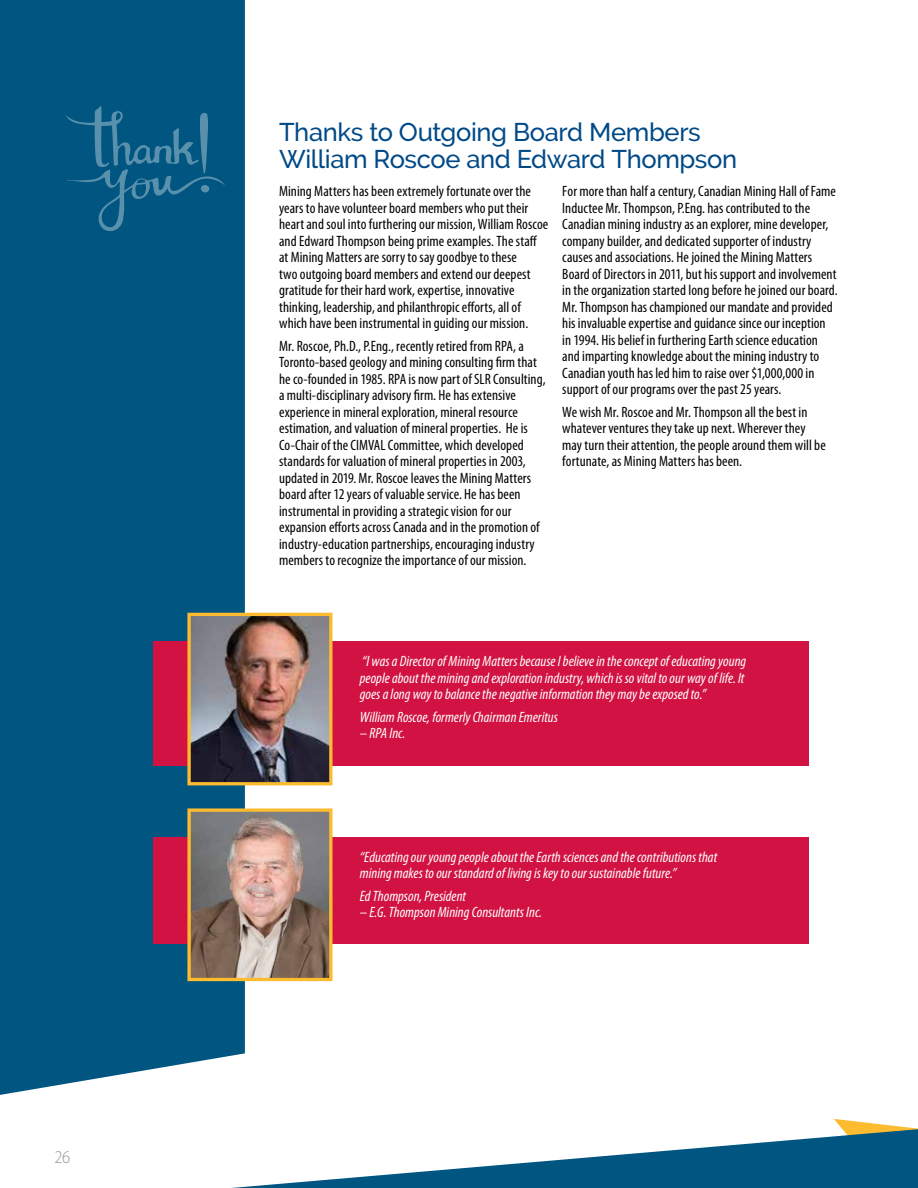
<style>
.page{position:relative;width:918px;height:1188px;background:#fff}
.page>*{position:absolute;margin:0;border:0;box-sizing:border-box;transform-origin:0 0}
.t1{font:500 25.5px/27px "Raleway";letter-spacing:-.015em;color:#004987}
.t2{font:300 semi-condensed 18px "Myriad Pro";color:#939598}
.t3{font:condensed 15px/16.5px "Myriad Pro";letter-spacing:.005em;color:#000}
.t4{font:italic condensed 15px/16.5px "Myriad Pro";color:#fff;text-align:justify}
</style>
<div class="page">
<div style="left:0;top:0;width:245px;height:1095px;background:#005581"></div>
<div style="left:154px;top:641px;width:655px;height:125px;background:#d11242"></div>
<div style="left:154px;top:837px;width:655px;height:107px;background:#d11242"></div>
<svg style="left:65px;top:105px;width:160px;height:127px;background:#0e5e87"></svg>
<img style="left:186px;top:611px;width:147px;height:176px">
<svg style="left:186px;top:807px;width:147px;height:176px;background:#9d8676"></svg>
<svg style="left:834px;top:1119px;width:70px;height:8px"></svg>
<svg style="left:232px;top:1127px;width:686px;height:61px"></svg>
<p class="t2" style="left:55px;top:1147px;width:17px">26</p>
<h1 class="t1" style="left:279px;top:118px;width:459px">Thanks to Outgoing Board Members<br>William Roscoe and Edward Thompson</h1>
<p class="t3" style="left:562px;top:183px;width:277px">For more than half a century, Canadian Mining Hall of Fame Inductee Mr. Thompson, P.Eng. has contributed to the Canadian mining industry as an explorer, mine developer, company builder, and dedicated supporter of industry causes and associations. He joined the Mining Matters Board of Directors in 2011, but his support and involvement in the organization started long before he joined our board.<br>Mr. Thompson has championed our mandate and provided his invaluable expertise and guidance since our inception in 1994. His belief in furthering Earth science education and imparting knowledge about the mining industry to Canadian youth has led him to raise over $1,000,000 in support of our programs over the past 25 years.</p>
<p class="t3" style="left:562px;top:403px;width:265px">We wish Mr. Roscoe and Mr. Thompson all the best in whatever ventures they take up next. Wherever they may turn their attention, the people around them will be fortunate, as Mining Matters has been.</p>
<p class="t3" style="left:279px;top:183px;width:271px">Mining Matters has been extremely fortunate over the years to have volunteer board members who put their heart and soul into furthering our mission, William Roscoe and Edward Thompson being prime examples. The staff at Mining Matters are sorry to say goodbye to these<br>two outgoing board members and extend our deepest gratitude for their hard work, expertise, innovative thinking, leadership, and philanthropic efforts, all of which have been instrumental in guiding our mission.</p>
<p class="t3" style="left:279px;top:337px;width:268px">Mr. Roscoe, Ph.D., P.Eng., recently retired from RPA, a Toronto-based geology and mining consulting firm that he co-founded in 1985. RPA is now part of SLR Consulting, a multi-disciplinary advisory firm. He has extensive experience in mineral exploration, mineral resource estimation, and valuation of mineral properties. He is Co-Chair of the CIMVAL Committee, which developed standards for valuation of mineral properties in 2003, updated in 2019. Mr. Roscoe leaves the Mining Matters board after 12 years of valuable service. He has been instrumental in providing a strategic vision for our expansion efforts across Canada and in the promotion of industry-education partnerships, encouraging industry members to recognize the importance of our mission.</p>
<p class="t4" style="left:360px;top:653px;width:388px">“I was a Director of Mining Matters because I believe in the concept of educating young people about the mining and exploration industry, which is so vital to our way of life. It goes a long way to balance the negative information they may be exposed to.”</p>
<p class="t4" style="left:360px;top:708px;width:200px">William Roscoe, formerly Chairman Emeritus</p>
<p class="t4" style="left:360px;top:725px;width:47px">– RPA Inc.</p>
<p class="t4" style="left:360px;top:849px;width:359px">“Educating our young people about the Earth sciences and the contributions that mining makes to our standard of living is key to our sustainable future.”</p>
<p class="t4" style="left:360px;top:888px;width:108px">Ed Thompson, President</p>
<p class="t4" style="left:360px;top:904px;width:184px">– E.G. Thompson Mining Consultants Inc.</p>
</div>
